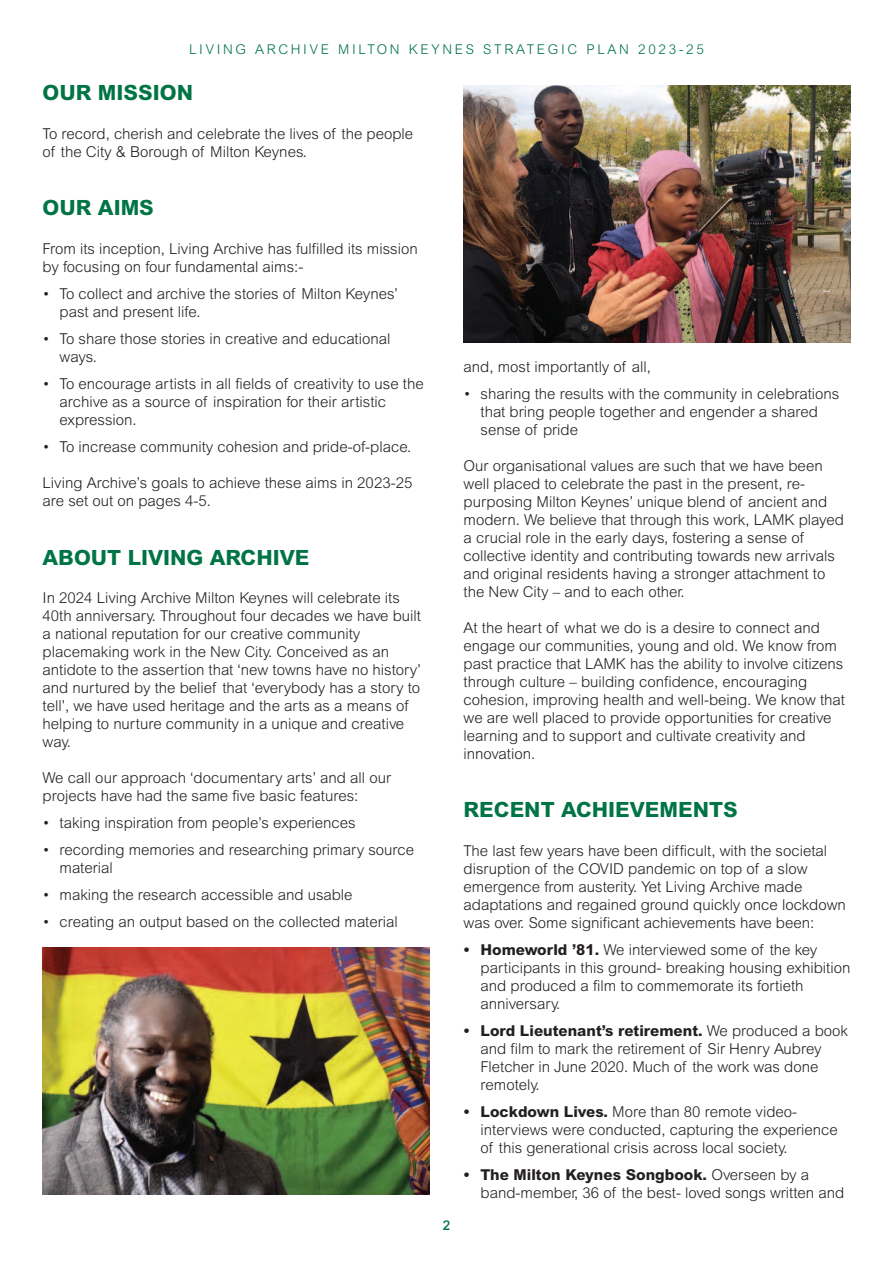
<style>
.page{position:relative;width:893px;height:1263px;background:#fff}
.page>*{position:absolute;margin:0;border:0;box-sizing:border-box;transform-origin:0 0}
.t1{font:800 21px "Arial";color:#017446}
.t2{font:300 15px/18px "Arial";color:#231f20}
.t3{font:300 13.5px "Arial";letter-spacing:.2em;color:#017446}
.t4{font:500 13.5px "Arial";color:#017446}
.s1{font-weight:800}
</style>
<div class="page">
<img style="left:463px;top:85px;width:387px;height:258px">
<img style="left:43px;top:947px;width:386px;height:248px">
<p class="t3" style="left:189px;top:44px;width:516px">LIVING ARCHIVE MILTON KEYNES STRATEGIC PLAN 2023-25</p>
<h1 class="t1" style="left:43px;top:85px;width:152px">OUR MISSION</h1>
<p class="t2" style="left:43px;top:126px;width:372px">To record, cherish and celebrate the lives of the people of the City &amp; Borough of Milton Keynes.</p>
<h1 class="t1" style="left:43px;top:200px;width:113px">OUR AIMS</h1>
<p class="t2" style="left:43px;top:241px;width:377px">From its inception, Living Archive has fulfilled its mission by focusing on four fundamental aims:-</p>
<p class="t2" style="left:60px;top:286px;width:340px;text-indent:-17px">• To collect and archive the stories of Milton Keynes’ past and present life.</p>
<p class="t2" style="left:60px;top:331px;width:332px;text-indent:-17px">• To share those stories in creative and educational ways.</p>
<p class="t2" style="left:60px;top:376px;width:366px;text-indent:-17px">• To encourage artists in all fields of creativity to use the archive as a source of inspiration for their artistic expression.</p>
<p class="t2" style="left:43px;top:439px;width:370px">• To increase community cohesion and pride-of-place.</p>
<p class="t2" style="left:43px;top:475px;width:371px">Living Archive’s goals to achieve these aims in 2023-25 are set out on pages 4-5.</p>
<h1 class="t1" style="left:43px;top:549px;width:268px">ABOUT LIVING ARCHIVE</h1>
<p class="t2" style="left:43px;top:590px;width:380px">In 2024 Living Archive Milton Keynes will celebrate its 40th anniversary. Throughout four decades we have built a national reputation for our creative community placemaking work in the New City. Conceived as an antidote to the assertion that ‘new towns have no history’ and nurtured by the belief that ‘everybody has a story to tell’, we have used heritage and the arts as a means of helping to nurture community in a unique and creative way.</p>
<p class="t2" style="left:43px;top:770px;width:350px">We call our approach ‘documentary arts’ and all our projects have had the same five basic features:</p>
<p class="t2" style="left:43px;top:815px;width:315px">• taking inspiration from people’s experiences</p>
<p class="t2" style="left:60px;top:842px;width:356px;text-indent:-17px">• recording memories and researching primary source material</p>
<p class="t2" style="left:43px;top:887px;width:312px">• making the research accessible and usable</p>
<p class="t2" style="left:43px;top:914px;width:357px">• creating an output based on the collected material</p>
<p class="t2" style="left:463px;top:359px;width:189px">and, most importantly of all,</p>
<p class="t2" style="left:480px;top:386px;width:360px;text-indent:-17px">• sharing the results with the community in celebrations that bring people together and engender a shared sense of pride</p>
<p class="t2" style="left:463px;top:458px;width:382px">Our organisational values are such that we have been well placed to celebrate the past in the present, re&shy;purposing Milton Keynes’ unique blend of ancient and modern. We believe that through this work, LAMK played a crucial role in the early days, fostering a sense of collective identity and contributing towards new arrivals and original residents having a stronger attachment to the New City – and to each other.</p>
<p class="t2" style="left:463px;top:620px;width:383px">At the heart of what we do is a desire to connect and engage our communities, young and old. We know from past practice that LAMK has the ability to involve citizens through culture – building confidence, encouraging cohesion, improving health and well-being. We know that we are well placed to provide opportunities for creative learning and to support and cultivate creativity and innovation.</p>
<p class="t4" style="left:443px;top:1220px;width:9px">2</p>
<h1 class="t1" style="left:463px;top:802px;width:276px">RECENT ACHIEVEMENTS</h1>
<p class="t2" style="left:463px;top:843px;width:384px">The last few years have been difficult, with the societal disruption of the COVID pandemic on top of a slow emergence from austerity. Yet Living Archive made adaptations and regained ground quickly once lockdown was over. Some significant achievements have been:</p>
<p class="t2" style="left:480px;top:942px;width:371px;text-indent:-17px"><span class="s1">• Homeworld ’81.</span> We interviewed some of the key participants in this ground- breaking housing exhibition and produced a film to commemorate its fortieth anniversary.</p>
<p class="t2" style="left:480px;top:1023px;width:369px;text-indent:-17px"><span class="s1">• Lord Lieutenant’s retirement.</span> We produced a book and film to mark the retirement of Sir Henry Aubrey Fletcher in June 2020. Much of the work was done remotely.</p>
<p class="t2" style="left:480px;top:1104px;width:359px;text-indent:-17px"><span class="s1">• Lockdown Lives.</span> More than 80 remote video&shy;interviews were conducted, capturing the experience of this generational crisis across local society.</p>
<p class="t2" style="left:480px;top:1167px;width:365px;text-indent:-17px"><span class="s1">• The Milton Keynes Songbook.</span> Overseen by a band-member, 36 of the best- loved songs written and</p>
</div>
